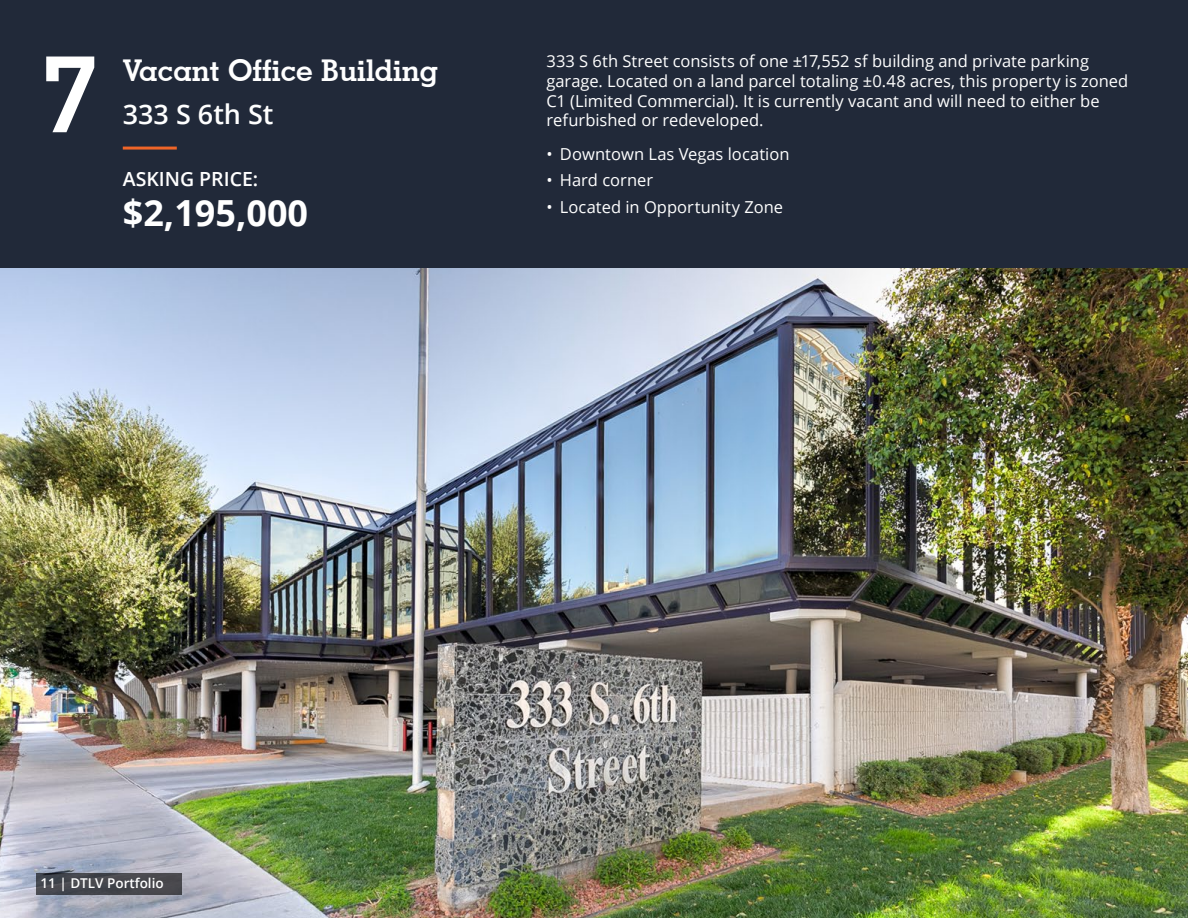
<style>
.page{position:relative;width:1188px;height:918px;background:#fff}
.page>*{position:absolute;margin:0;border:0;box-sizing:border-box;transform-origin:0 0}
.t1{font:700 108px "Geometric Slab 703 BT";color:#fff}
.t2{font:700 36px "Open Sans";color:#fff}
.t3{font:700 30px "Geometric Slab 703 BT";color:#fff}
.t4{font:600 27px "Open Sans";color:#fff}
.t5{font:600 19.5px "Open Sans";color:#fff}
.t6{font:16.5px/19.8px "Open Sans";color:#fff}
.t7{font:600 13.5px "Open Sans";color:#fff}
</style>
<div class="page">
<img style="left:0;top:268px;width:1188px;height:650px">
<div style="left:0;top:0;width:1188px;height:268px;background:#212939"></div>
<div style="left:36px;top:874px;width:146px;height:21px;background:#46474d"></div>
<hr style="left:123px;top:147px;width:54px;height:3px;background:#ef6528">
<h1 class="t1" style="left:40px;top:28px;width:59px">7</h1>
<h3 class="t3" style="left:123px;top:52px;width:317px">Vacant Office Building</h3>
<h3 class="t4" style="left:123px;top:95px;width:152px">333 S 6th St</h3>
<p class="t5" style="left:123px;top:165px;width:137px">ASKING PRICE:</p>
<h2 class="t2" style="left:123px;top:188px;width:187px">$2,195,000</h2>
<p class="t6" style="left:546px;top:51px;width:583px">333 S 6th Street consists of one ±17,552 sf building and private parking garage. Located on a land parcel totaling ±0.48 acres, this property is zoned C1 (Limited Commercial). It is currently vacant and will need to either be refurbished or redeveloped.</p>
<p class="t6" style="left:546px;top:143px;width:245px">• Downtown Las Vegas location</p>
<p class="t6" style="left:546px;top:170px;width:108px">• Hard corner</p>
<p class="t6" style="left:546px;top:197px;width:238px">• Located in Opportunity Zone</p>
<p class="t7" style="left:40px;top:874px;width:125px">11 | DTLV Portfolio</p>
</div>
